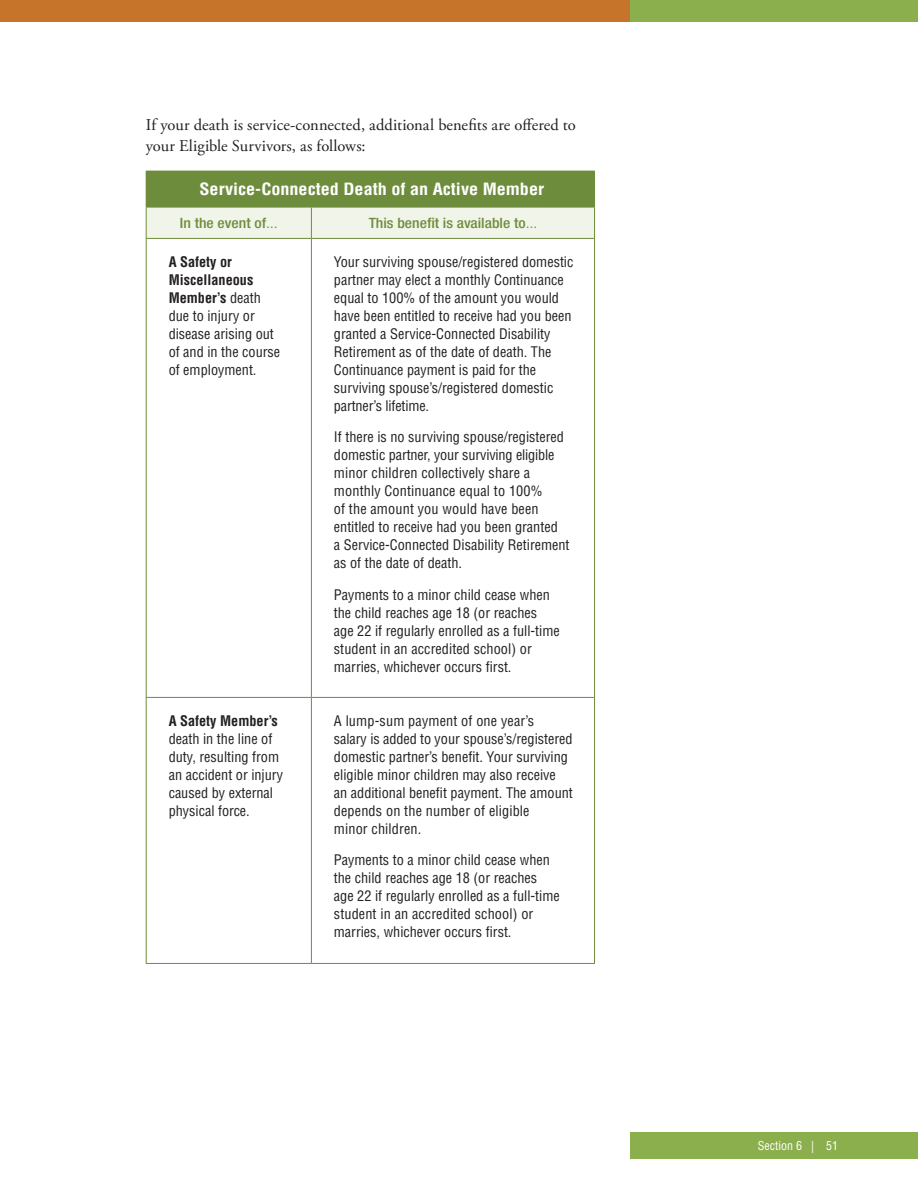
<style>
.page{position:relative;width:918px;height:1188px;background:#fff}
.page>*{position:absolute;margin:0;border:0;box-sizing:border-box;transform-origin:0 0}
.Body{font:16.5px/21px "Adobe Garamond Pro";letter-spacing:.005em;color:#231f20}
.Table_head{font:700 condensed 16.5px "Helvetica LT Std";color:#fff;scale:1.1 1}
.Table_Text_New{font:condensed 14.25px/18px "Helvetica LT Std";color:#231f20}
.Table_subhead_L{font:500 condensed 14.25px "Helvetica Neue LT Std";color:#6e8d3c;scale:1.1 1}
.Footer_Text{font:condensed 12px "Helvetica LT Std";color:#fff}
.s1{font-size:10.5px}
.s2{font-weight:700}
</style>
<div class="page">
<div style="left:0;top:0;width:630px;height:22px;background:#c57429"></div>
<div style="left:630px;top:0;width:288px;height:22px;background:#8caf4d"></div>
<div style="left:630px;top:1132px;width:288px;height:27px;background:#8caf4d"></div>
<div style="left:146px;top:171px;width:449px;height:36px;background:#6e8d3c"></div>
<div style="left:147px;top:208px;width:447px;height:30px;background:#f1f4e9"></div>
<hr style="left:311px;top:207px;width:1px;height:31px;background:#6e8d3c">
<hr style="left:311px;top:239px;width:1px;height:458px;background:#6e8d3c">
<hr style="left:146px;top:697px;width:165px;height:1px;background:#6e8d3c">
<hr style="left:311px;top:697px;width:284px;height:1px;background:#6e8d3c">
<hr style="left:311px;top:698px;width:1px;height:265px;background:#6e8d3c">
<hr style="left:146px;top:207px;width:1px;height:31px;background:#6e8d3c">
<hr style="left:594px;top:207px;width:1px;height:31px;background:#6e8d3c">
<hr style="left:146px;top:238px;width:165px;height:1px;background:#6e8d3c">
<hr style="left:146px;top:239px;width:1px;height:458px;background:#6e8d3c">
<hr style="left:311px;top:238px;width:284px;height:1px;background:#6e8d3c">
<hr style="left:594px;top:239px;width:1px;height:458px;background:#6e8d3c">
<hr style="left:146px;top:698px;width:1px;height:265px;background:#6e8d3c">
<hr style="left:594px;top:698px;width:1px;height:265px;background:#6e8d3c">
<hr style="left:146px;top:963px;width:165px;height:1px;background:#6e8d3c">
<hr style="left:311px;top:963px;width:284px;height:1px;background:#6e8d3c">
<hr style="left:146px;top:207px;width:165px;height:1px;background:#6e8d3c">
<hr style="left:311px;top:207px;width:284px;height:1px;background:#6e8d3c">
<p class="Body" style="left:146px;top:115px;width:432px">If your death is service-connected, additional benefits are offered to your Eligible Survivors, as follows:</p>
<p class="Table_head" style="left:200px;top:179px;width:315px">Service-Connected Death of an Active Member</p>
<p class="Table_subhead_L" style="left:180px;top:214px;width:90px">In the event of<span class="s1">…</span></p>
<p class="Table_subhead_L" style="left:369px;top:214px;width:155px">This benefit is available to<span class="s1">…</span></p>
<p class="Table_Text_New" style="left:169px;top:252px;width:113px"><span class="s2">A Safety or<br>Miscellaneous<br>Member’s</span> death due to injury or disease arising out of and in the course of employment.</p>
<p class="Table_Text_New" style="left:334px;top:252px;width:241px">Your surviving spouse/registered domestic partner may elect a monthly Continuance equal to 100% of the amount you would have been entitled to receive had you been granted a Service-Connected Disability Retirement as of the date of death. The Continuance payment is paid for the surviving spouse’s/registered domestic partner’s lifetime.</p>
<p class="Table_Text_New" style="left:334px;top:428px;width:237px">If there is no surviving spouse/registered domestic partner, your surviving eligible minor children collectively share a monthly Continuance equal to 100%<br>of the amount you would have been entitled to receive had you been granted<br>a Service-Connected Disability Retirement as of the date of death.</p>
<p class="Table_Text_New" style="left:334px;top:585px;width:227px">Payments to a minor child cease when the child reaches age 18 (or reaches age 22 if regularly enrolled as a full-time student in an accredited school) or marries, whichever occurs first.</p>
<p class="Table_Text_New" style="left:169px;top:711px;width:116px"><span class="s2">A Safety Member’s </span>death in the line of duty, resulting from an accident or injury caused by external physical force.</p>
<p class="Table_Text_New" style="left:334px;top:711px;width:241px">A lump-sum payment of one year’s<br>salary is added to your spouse’s/registered domestic partner’s benefit. Your surviving eligible minor children may also receive<br>an additional benefit payment. The amount depends on the number of eligible<br>minor children.</p>
<p class="Table_Text_New" style="left:334px;top:851px;width:227px">Payments to a minor child cease when the child reaches age 18 (or reaches age 22 if regularly enrolled as a full-time student in an accredited school) or marries, whichever occurs first.</p>
<p class="Footer_Text" style="left:758px;top:1138px;width:82px">Section 6 | 51</p>
</div>
